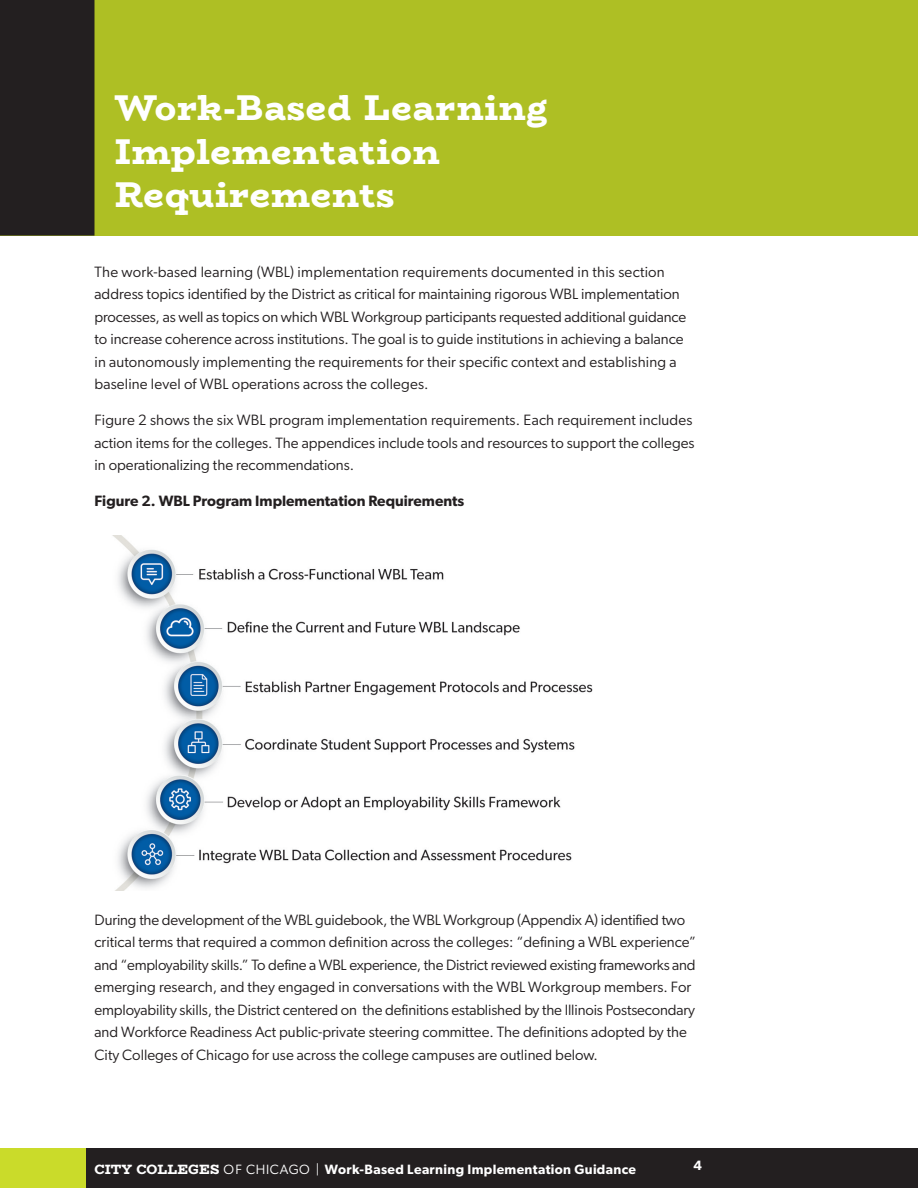
<style>
.page{position:relative;width:918px;height:1188px;background:#fff}
.page>*{position:absolute;margin:0;border:0;box-sizing:border-box;transform-origin:0 0}
.H2_pillar_02{font:800 36px/43.2px "Bio Rhyme";letter-spacing:.025em;color:#fff}
.Paragraph{font:15px/22.5px "Gibson";color:#231f20}
.Paragraph-2{font:600 15px "Gibson";color:#231f20}
.t1{font:600 13.5px "Gibson";letter-spacing:.025em;color:#fff}
.s1{font-family:"Bio Rhyme";font-weight:800}
.s2{font-weight:400}
</style>
<div class="page">
<div style="left:0;top:1148px;width:918px;height:40px;background:#231f20"></div>
<div style="left:0;top:1148px;width:86px;height:40px;background:#cadb2a"></div>
<div style="left:0;top:0;width:918px;height:236px;background:#aebf24"></div>
<div style="left:0;top:0;width:94px;height:236px;background:#231f20"></div>
<img style="left:113px;top:536px;width:480px;height:355px">
<p class="H2_pillar_02" style="left:115px;top:85px;width:434px">Work-Based Learning<br>Implementation<br>Requirements</p>
<p class="Paragraph" style="left:94px;top:260px;width:593px">The work-based learning (WBL) implementation requirements documented in this section address topics identified by the District as critical for maintaining rigorous WBL implementation processes, as well as topics on which WBL Workgroup participants requested additional guidance to increase coherence across institutions. The goal is to guide institutions in achieving a balance in autonomously implementing the requirements for their specific context and establishing a baseline level of WBL operations across the colleges.</p>
<p class="Paragraph" style="left:94px;top:409px;width:602px">Figure 2 shows the six WBL program implementation requirements. Each requirement includes action items for the colleges. The appendices include tools and resources to support the colleges in operationalizing the recommendations.</p>
<p class="Paragraph-2" style="left:94px;top:492px;width:371px">Figure 2. WBL Program Implementation Requirements</p>
<p class="Paragraph" style="left:94px;top:908px;width:603px">During the development of the WBL guidebook, the WBL Workgroup (Appendix A) identified two critical terms that required a common definition across the colleges: “defining a WBL experience” and “employability skills.” To define a WBL experience, the District reviewed existing frameworks and emerging research, and they engaged in conversations with the WBL Workgroup members. For employability skills, the District centered on the definitions established by the Illinois Postsecondary and Workforce Readiness Act public-private steering committee. The definitions adopted by the City Colleges of Chicago for use across the college campuses are outlined below.</p>
<p class="t1" style="left:94px;top:1161px;width:543px"><span class="s1">CITY COLLEGES</span> <span class="s2">OF CHICAGO |</span> Work-Based Learning Implementation Guidance</p>
<p class="t1" style="left:694px;top:1157px;width:10px">4</p>
</div>
